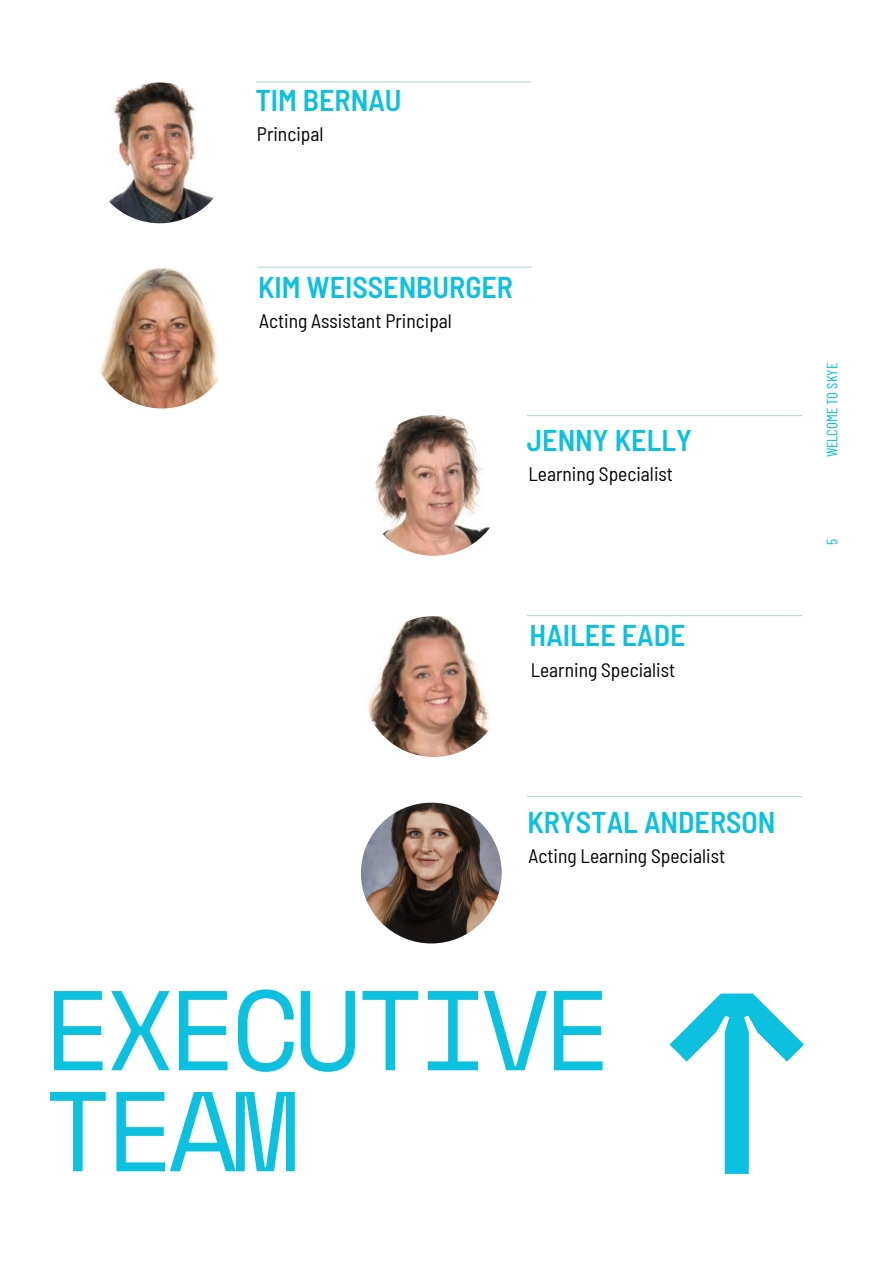
<style>
.page{position:relative;width:894px;height:1264px;background:#fff}
.page>*{position:absolute;margin:0;border:0;box-sizing:border-box;transform-origin:0 0}
.t1{font:333.75px "Space Mono";color:#0cc0df}
.t2{font:113.1px/100.9px "Space Mono";letter-spacing:-.06em;color:#0cc0df}
.t3{font:600 semi-condensed 30px "Barlow";color:#0cc0df}
.t4{font:semi-condensed 19.5px "Barlow";color:#000001}
.t5{font:15px "Barlow Condensed";color:#0cc0df}
</style>
<div class="page">
<img style="left:89px;top:82px;width:141px;height:141px;border-radius:50%">
<hr style="left:256px;top:81px;width:275px;height:1px;background:#b7d5dd">
<img style="left:92px;top:268px;width:140px;height:140px;border-radius:50%">
<hr style="left:257px;top:266px;width:275px;height:2px;background:#b7d5dd">
<hr style="left:526px;top:415px;width:275px;height:1px;background:#b7d5dd">
<img style="left:363px;top:616px;width:141px;height:141px;border-radius:50%">
<img style="left:361px;top:802px;width:140px;height:141px;border-radius:50%">
<img style="left:363px;top:415px;width:141px;height:141px;border-radius:50%">
<hr style="left:526px;top:615px;width:275px;height:1px;background:#b7d5dd">
<hr style="left:526px;top:796px;width:275px;height:1px;background:#b7d5dd">
<p class="t3" style="left:255px;top:81px;width:148px">TIM BERNAU</p>
<h2 class="t4" style="left:257px;top:122px;width:68px">Principal</h2>
<h2 class="t3" style="left:258px;top:268px;width:256px">KIM WEISSENBURGER</h2>
<h3 class="t4" style="left:259px;top:308px;width:194px">Acting Assistant Principal</h3>
<p class="t3" style="left:526px;top:420px;width:167px">JENNY KELLY</p>
<p class="t4" style="left:528px;top:461px;width:146px">Learning Specialist</p>
<h3 class="t3" style="left:529px;top:616px;width:157px">HAILEE EADE</h3>
<p class="t4" style="left:530px;top:657px;width:146px">Learning Specialist</p>
<p class="t5" style="left:822px;top:457px;width:96px;rotate:-90deg">WELCOME TO SKYE</p>
<h1 class="t5" style="left:822px;top:545px;width:8px;rotate:-90deg">5</h1>
<h2 class="t3" style="left:527px;top:802px;width:249px">KRYSTAL ANDERSON</h2>
<h3 class="t4" style="left:528px;top:843px;width:198px">Acting Learning Specialist</h3>
<h2 class="t2" style="left:43px;top:976px;width:570px">EXECUTIVE<br>TEAM</h2>
<h3 class="t1" style="left:479px;top:1185px;width:206px;rotate:-90deg">→</h3>
</div>
